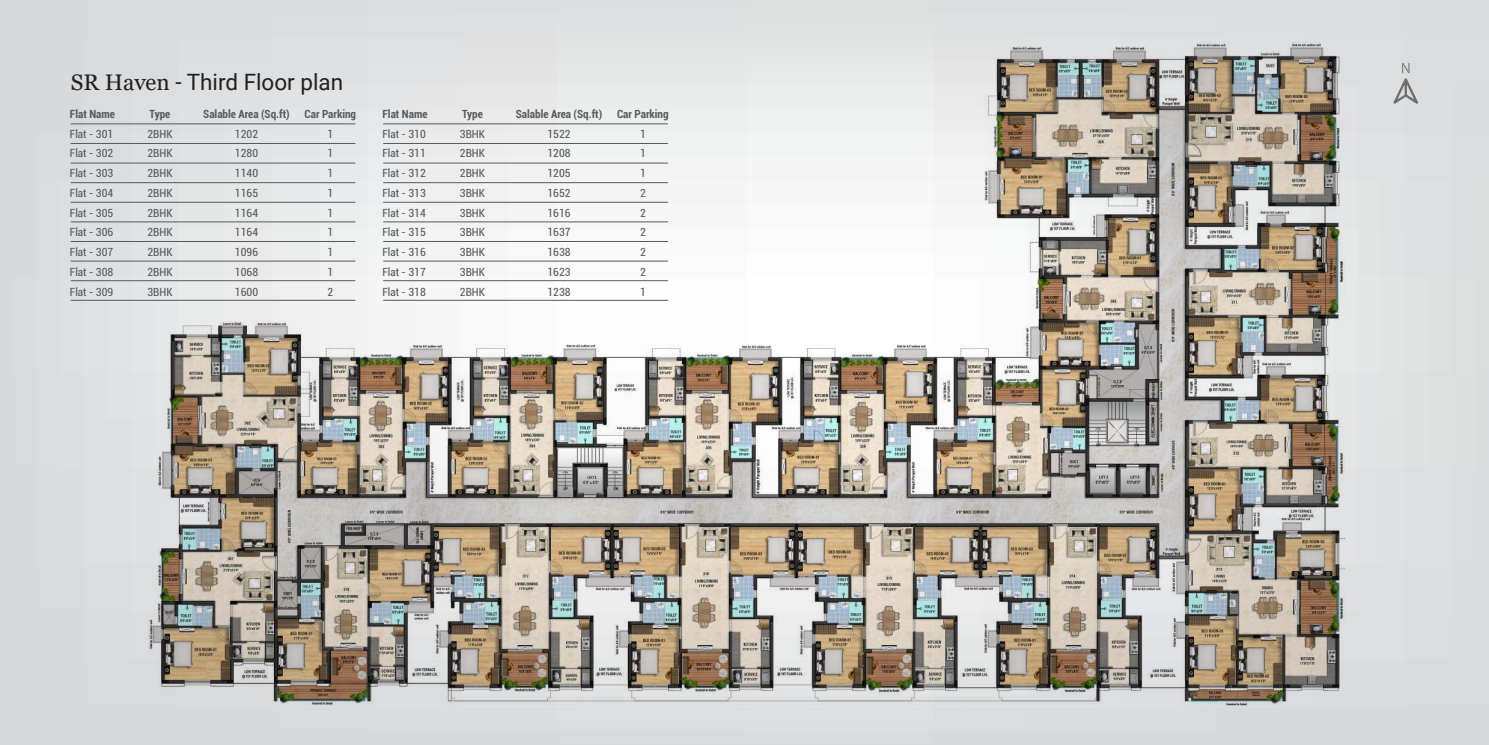
<style>
.page{position:relative;width:1489px;height:745px;background:#fff}
.page>*{position:absolute;margin:0;border:0;box-sizing:border-box;transform-origin:0 0}
.t1{font:22.5px "Roboto";color:#231f20}
.t2{font:condensed 11.25px "Roboto";color:#58595b}
.t3{font:700 condensed 11.25px "Roboto";color:#58595b}
.s1{font-family:"Georgia"}
</style>
<div class="page">
<div style="left:0;top:0;width:1488px;height:744px;background:#dbdcdd"></div>
<svg style="left:1393px;top:63px;width:24px;height:41px"></svg>
<img style="left:144px;top:43px;width:1201px;height:663px">
<hr style="left:71px;top:124px;width:284px;height:1px;background:#58595b">
<hr style="left:71px;top:143px;width:284px;height:1px;background:#58595b">
<hr style="left:71px;top:163px;width:284px;height:1px;background:#58595b">
<hr style="left:71px;top:182px;width:284px;height:1px;background:#58595b">
<hr style="left:71px;top:202px;width:284px;height:1px;background:#58595b">
<hr style="left:71px;top:221px;width:284px;height:1px;background:#58595b">
<hr style="left:71px;top:241px;width:284px;height:1px;background:#58595b">
<hr style="left:71px;top:261px;width:284px;height:1px;background:#58595b">
<hr style="left:71px;top:280px;width:284px;height:1px;background:#58595b">
<hr style="left:71px;top:300px;width:284px;height:1px;background:#58595b">
<hr style="left:383px;top:124px;width:285px;height:1px;background:#58595b">
<hr style="left:383px;top:143px;width:285px;height:1px;background:#58595b">
<hr style="left:383px;top:163px;width:285px;height:1px;background:#58595b">
<hr style="left:383px;top:182px;width:285px;height:1px;background:#58595b">
<hr style="left:383px;top:202px;width:285px;height:1px;background:#58595b">
<hr style="left:383px;top:221px;width:285px;height:1px;background:#58595b">
<hr style="left:383px;top:241px;width:285px;height:1px;background:#58595b">
<hr style="left:383px;top:261px;width:285px;height:1px;background:#58595b">
<hr style="left:383px;top:280px;width:285px;height:1px;background:#58595b">
<hr style="left:383px;top:300px;width:285px;height:1px;background:#58595b">
<h1 class="t1" style="left:71px;top:66px;width:274px"><span class="s1">SR Haven</span> - Third Floor plan</h1>
<p class="t3" style="left:70px;top:106px;width:47px">Flat Name</p>
<p class="t3" style="left:149px;top:106px;width:22px">Type</p>
<p class="t3" style="left:203px;top:106px;width:88px">Salable Area (Sq.ft)</p>
<p class="t3" style="left:304px;top:106px;width:53px">Car Parking</p>
<p class="t2" style="left:70px;top:126px;width:45px">Flat - 301</p>
<p class="t2" style="left:147px;top:126px;width:27px">2BHK</p>
<p class="t2" style="left:235px;top:126px;width:25px">1202</p>
<p class="t2" style="left:327px;top:126px;width:7px">1</p>
<p class="t2" style="left:70px;top:145px;width:45px">Flat - 302</p>
<p class="t2" style="left:147px;top:145px;width:27px">2BHK</p>
<p class="t2" style="left:235px;top:145px;width:25px">1280</p>
<p class="t2" style="left:327px;top:145px;width:7px">1</p>
<p class="t2" style="left:70px;top:165px;width:45px">Flat - 303</p>
<p class="t2" style="left:147px;top:165px;width:27px">2BHK</p>
<p class="t2" style="left:235px;top:165px;width:25px">1140</p>
<p class="t2" style="left:327px;top:165px;width:7px">1</p>
<p class="t2" style="left:70px;top:185px;width:45px">Flat - 304</p>
<p class="t2" style="left:147px;top:185px;width:27px">2BHK</p>
<p class="t2" style="left:235px;top:185px;width:25px">1165</p>
<p class="t2" style="left:327px;top:185px;width:7px">1</p>
<p class="t2" style="left:70px;top:205px;width:45px">Flat - 305</p>
<p class="t2" style="left:147px;top:205px;width:27px">2BHK</p>
<p class="t2" style="left:235px;top:205px;width:25px">1164</p>
<p class="t2" style="left:327px;top:205px;width:7px">1</p>
<p class="t2" style="left:70px;top:224px;width:45px">Flat - 306</p>
<p class="t2" style="left:147px;top:224px;width:27px">2BHK</p>
<p class="t2" style="left:235px;top:224px;width:25px">1164</p>
<p class="t2" style="left:327px;top:224px;width:7px">1</p>
<p class="t2" style="left:70px;top:244px;width:45px">Flat - 307</p>
<p class="t2" style="left:147px;top:244px;width:27px">2BHK</p>
<p class="t2" style="left:235px;top:244px;width:25px">1096</p>
<p class="t2" style="left:327px;top:244px;width:7px">1</p>
<p class="t2" style="left:70px;top:264px;width:45px">Flat - 308</p>
<p class="t2" style="left:147px;top:264px;width:27px">2BHK</p>
<p class="t2" style="left:235px;top:264px;width:25px">1068</p>
<p class="t2" style="left:327px;top:264px;width:7px">1</p>
<p class="t2" style="left:70px;top:284px;width:45px">Flat - 309</p>
<p class="t2" style="left:147px;top:284px;width:27px">3BHK</p>
<p class="t2" style="left:235px;top:284px;width:25px">1600</p>
<p class="t2" style="left:327px;top:284px;width:7px">2</p>
<p class="t3" style="left:382px;top:106px;width:47px">Flat Name</p>
<p class="t3" style="left:462px;top:106px;width:22px">Type</p>
<p class="t3" style="left:516px;top:106px;width:88px">Salable Area (Sq.ft)</p>
<p class="t3" style="left:617px;top:106px;width:53px">Car Parking</p>
<p class="t2" style="left:382px;top:126px;width:45px">Flat - 310</p>
<p class="t2" style="left:460px;top:126px;width:27px">3BHK</p>
<p class="t2" style="left:547px;top:126px;width:25px">1522</p>
<p class="t2" style="left:640px;top:126px;width:7px">1</p>
<p class="t2" style="left:382px;top:145px;width:45px">Flat - 311</p>
<p class="t2" style="left:460px;top:145px;width:27px">2BHK</p>
<p class="t2" style="left:547px;top:145px;width:25px">1208</p>
<p class="t2" style="left:640px;top:145px;width:7px">1</p>
<p class="t2" style="left:382px;top:165px;width:45px">Flat - 312</p>
<p class="t2" style="left:460px;top:165px;width:27px">2BHK</p>
<p class="t2" style="left:547px;top:165px;width:25px">1205</p>
<p class="t2" style="left:640px;top:165px;width:7px">1</p>
<p class="t2" style="left:382px;top:185px;width:45px">Flat - 313</p>
<p class="t2" style="left:460px;top:185px;width:27px">3BHK</p>
<p class="t2" style="left:547px;top:185px;width:25px">1652</p>
<p class="t2" style="left:640px;top:185px;width:7px">2</p>
<p class="t2" style="left:382px;top:205px;width:45px">Flat - 314</p>
<p class="t2" style="left:460px;top:205px;width:27px">3BHK</p>
<p class="t2" style="left:547px;top:205px;width:25px">1616</p>
<p class="t2" style="left:640px;top:205px;width:7px">2</p>
<p class="t2" style="left:382px;top:224px;width:45px">Flat - 315</p>
<p class="t2" style="left:460px;top:224px;width:27px">3BHK</p>
<p class="t2" style="left:547px;top:224px;width:25px">1637</p>
<p class="t2" style="left:640px;top:224px;width:7px">2</p>
<p class="t2" style="left:382px;top:244px;width:45px">Flat - 316</p>
<p class="t2" style="left:460px;top:244px;width:27px">3BHK</p>
<p class="t2" style="left:547px;top:244px;width:25px">1638</p>
<p class="t2" style="left:640px;top:244px;width:7px">2</p>
<p class="t2" style="left:382px;top:264px;width:45px">Flat - 317</p>
<p class="t2" style="left:460px;top:264px;width:27px">3BHK</p>
<p class="t2" style="left:547px;top:264px;width:25px">1623</p>
<p class="t2" style="left:640px;top:264px;width:7px">2</p>
<p class="t2" style="left:382px;top:284px;width:45px">Flat - 318</p>
<p class="t2" style="left:460px;top:284px;width:27px">2BHK</p>
<p class="t2" style="left:547px;top:284px;width:25px">1238</p>
<p class="t2" style="left:640px;top:284px;width:7px">1</p>
</div>
